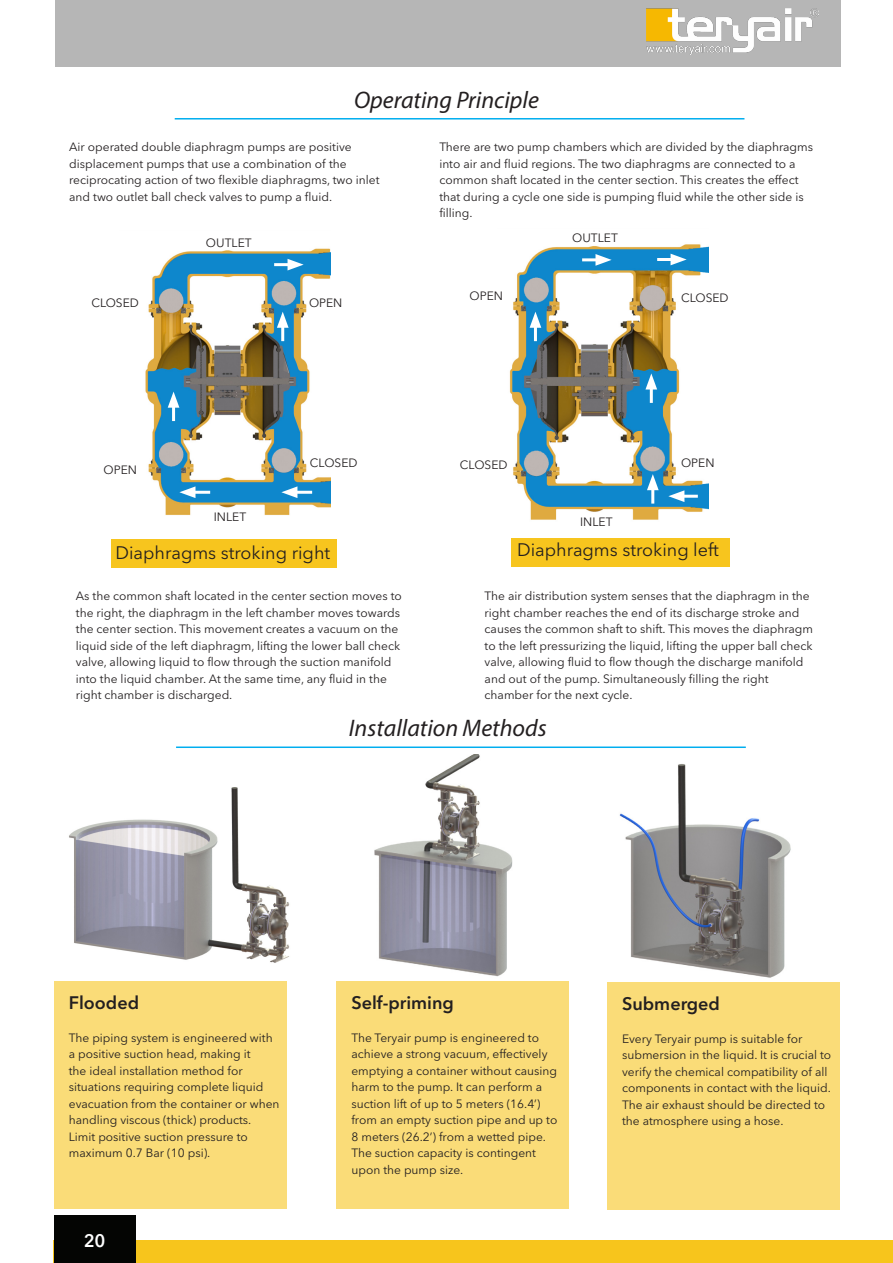
<style>
.page{position:relative;width:893px;height:1263px;background:#fff}
.page>*{position:absolute;margin:0;border:0;box-sizing:border-box;transform-origin:0 0}
.t1{font:italic 24px "Myriad Pro";color:#231f20}
.t2{font:18px "Avenir Next LT Pro";color:#231f20}
.t3{font:600 18px "Avenir Next LT Pro";color:#231f20}
.t4{font:600 18px "Avenir Next LT Pro";color:#fff}
.t5{font:12px/16.5px "Avenir Next LT Pro";color:#231f20}
</style>
<div class="page">
<div style="left:55px;top:0;width:785px;height:67px;background:#b6b6b6"></div>
<img style="left:647px;top:8px;width:172px;height:47px">
<div style="left:111px;top:540px;width:225px;height:28px;background:#f7c51e"></div>
<div style="left:511px;top:538px;width:219px;height:28px;background:#f7c51e"></div>
<img style="left:145px;top:248px;width:185px;height:267px">
<img style="left:509px;top:244px;width:199px;height:276px">
<hr style="left:292px;top:491px;width:20px;height:3px;background:#fff">
<svg style="left:281px;top:486px;width:16px;height:12px"></svg>
<hr style="left:172px;top:402px;width:3px;height:19px;background:#fff">
<svg style="left:168px;top:392px;width:11px;height:16px"></svg>
<hr style="left:175px;top:118px;width:569px;height:2px;background:#00aeef">
<div style="left:54px;top:981px;width:233px;height:228px;background:#fadc78"></div>
<img style="left:69px;top:787px;width:221px;height:176px">
<img style="left:374px;top:754px;width:139px;height:223px">
<img style="left:619px;top:764px;width:172px;height:214px">
<hr style="left:176px;top:746px;width:570px;height:2px;background:#00aeef">
<div style="left:336px;top:981px;width:233px;height:228px;background:#fadc78"></div>
<div style="left:607px;top:982px;width:233px;height:228px;background:#fadc78"></div>
<hr style="left:190px;top:491px;width:20px;height:3px;background:#fff">
<svg style="left:179px;top:486px;width:16px;height:12px"></svg>
<hr style="left:281px;top:322px;width:3px;height:19px;background:#fff">
<svg style="left:277px;top:312px;width:12px;height:16px"></svg>
<hr style="left:274px;top:263px;width:19px;height:3px;background:#fff">
<svg style="left:288px;top:259px;width:16px;height:11px"></svg>
<hr style="left:534px;top:322px;width:3px;height:19px;background:#fff">
<svg style="left:530px;top:312px;width:11px;height:16px"></svg>
<hr style="left:657px;top:258px;width:19px;height:3px;background:#fff">
<svg style="left:671px;top:254px;width:16px;height:11px"></svg>
<hr style="left:582px;top:258px;width:19px;height:3px;background:#fff">
<svg style="left:595px;top:254px;width:17px;height:12px"></svg>
<hr style="left:650px;top:384px;width:3px;height:19px;background:#fff">
<svg style="left:645px;top:373px;width:12px;height:16px"></svg>
<hr style="left:651px;top:484px;width:3px;height:20px;background:#fff">
<svg style="left:647px;top:474px;width:12px;height:16px"></svg>
<hr style="left:679px;top:495px;width:19px;height:3px;background:#fff">
<svg style="left:668px;top:490px;width:16px;height:12px"></svg>
<div style="left:54px;top:1241px;width:839px;height:22px;background:#f7c51c"></div>
<div style="left:54px;top:1215px;width:82px;height:48px;background:#040503"></div>
<p class="t1" style="left:354px;top:85px;width:186px">Operating Principle</p>
<p class="t5" style="left:69px;top:139px;width:312px">Air operated double diaphragm pumps are positive displacement pumps that use a combination of the reciprocating action of two flexible diaphragms, two inlet and two outlet ball check valves to pump a fluid.</p>
<p class="t5" style="left:439px;top:139px;width:375px">There are two pump chambers which are divided by the diaphragms into air and fluid regions. The two diaphragms are connected to a common shaft located in the center section. This creates the effect that during a cycle one side is pumping fluid while the other side is filling.</p>
<p class="t5" style="left:206px;top:235px;width:47px">OUTLET</p>
<p class="t5" style="left:91px;top:294px;width:49px">CLOSED</p>
<p class="t5" style="left:309px;top:295px;width:35px">OPEN</p>
<p class="t5" style="left:104px;top:461px;width:35px">OPEN</p>
<p class="t5" style="left:214px;top:509px;width:34px">INLET</p>
<p class="t5" style="left:310px;top:455px;width:49px">CLOSED</p>
<p class="t5" style="left:572px;top:229px;width:47px">OUTLET</p>
<p class="t5" style="left:470px;top:288px;width:35px">OPEN</p>
<p class="t5" style="left:681px;top:289px;width:49px">CLOSED</p>
<p class="t5" style="left:460px;top:456px;width:49px">CLOSED</p>
<p class="t5" style="left:681px;top:455px;width:35px">OPEN</p>
<p class="t5" style="left:580px;top:513px;width:34px">INLET</p>
<p class="t2" style="left:115px;top:542px;width:216px">Diaphragms stroking right</p>
<p class="t2" style="left:517px;top:539px;width:203px">Diaphragms stroking left</p>
<p class="t5" style="left:76px;top:587px;width:327px">As the common shaft located in the center section moves to the right, the diaphragm in the left chamber moves towards the center section. This movement creates a vacuum on the liquid side of the left diaphragm, lifting the lower ball check valve, allowing liquid to flow through the suction manifold into the liquid chamber. At the same time, any fluid in the right chamber is discharged.</p>
<p class="t5" style="left:485px;top:587px;width:330px">The air distribution system senses that the diaphragm in the right chamber reaches the end of its discharge stroke and causes the common shaft to shift. This moves the diaphragm to the left pressurizing the liquid, lifting the upper ball check valve, allowing fluid to flow though the discharge manifold and out of the pump. Simultaneously filling the right chamber for the next cycle.</p>
<p class="t1" style="left:349px;top:714px;width:199px">Installation Methods</p>
<p class="t3" style="left:69px;top:991px;width:72px">Flooded</p>
<p class="t5" style="left:69px;top:1029px;width:212px">The piping system is engineered with a positive suction head, making it<br>the ideal installation method for situations requiring complete liquid evacuation from the container or when handling viscous (thick) products.</p>
<p class="t5" style="left:69px;top:1128px;width:181px">Limit positive suction pressure to maximum 0.7 Bar (10 psi).</p>
<h2 class="t4" style="left:84px;top:1229px;width:23px">20</h2>
<p class="t3" style="left:351px;top:991px;width:104px">Self-priming</p>
<p class="t5" style="left:351px;top:1029px;width:207px">The Teryair pump is engineered to achieve a strong vacuum, effectively emptying a container without causing harm to the pump. It can perform a suction lift of up to 5 meters (16.4’) from an empty suction pipe and up to 8 meters (26.2’) from a wetted pipe.<br>The suction capacity is contingent upon the pump size.</p>
<p class="t3" style="left:622px;top:992px;width:99px">Submerged</p>
<p class="t5" style="left:622px;top:1030px;width:211px">Every Teryair pump is suitable for submersion in the liquid. It is crucial to verify the chemical compatibility of all components in contact with the liquid.<br>The air exhaust should be directed to the atmosphere using a hose.</p>
</div>
